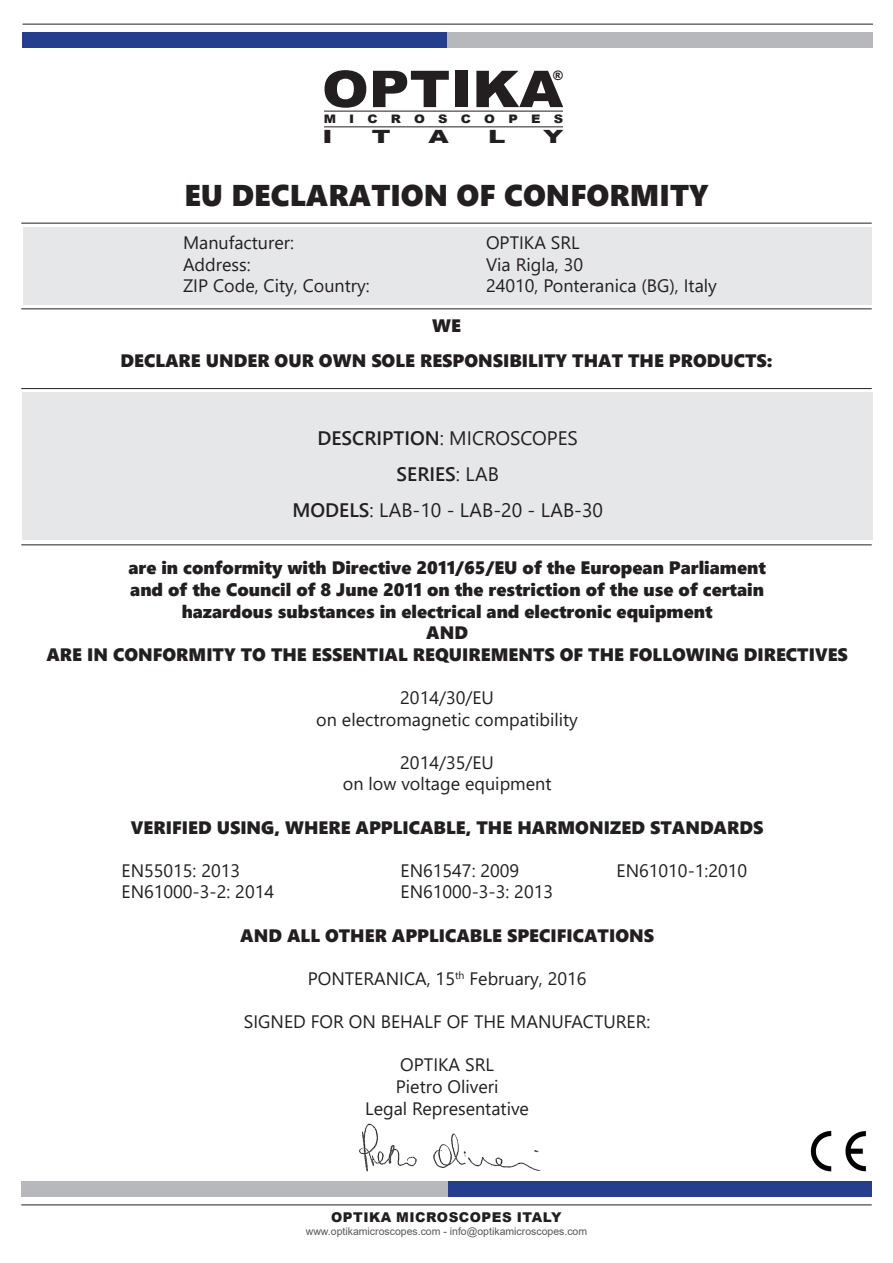
<style>
.page{position:relative;width:893px;height:1263px;background:#fff}
.page>*{position:absolute;margin:0;border:0;box-sizing:border-box;transform-origin:0 0}
.t1{font:900 50.7px "Arial";color:#231f20;scale:1.11 1}
.t2{font:30px "Segoe UI Black";color:#231f20}
.t3{font:19.5px "Segoe UI";color:#231f20}
.t4{font:600 19.5px "Segoe UI";color:#231f20}
.t5{font:900 18.3px "Arial";color:#231f20;scale:1.43 1}
.t6{font:18px "Segoe UI Black";color:#231f20}
.t7{font:18px "Segoe UI";color:#231f20}
.t8{font:900 13.5px "Arial";letter-spacing:.035em;color:#231f20}
.t9{font:900 13.05px "Arial";color:#231f20}
.t10{font:900 11.7px "Arial";letter-spacing:1.015em;color:#231f20;scale:1.11 1}
.t11{font:10.5px "Arial";color:#57585a}
.s1{font-weight:600}
.s2{font-weight:400}
</style>
<div class="page">
<div style="left:23px;top:227px;width:849px;height:77px;background:#e6e7e9"></div>
<div style="left:23px;top:392px;width:850px;height:148px;background:#e6e7e9"></div>
<hr style="left:324px;top:111px;width:239px;height:1px;background:#231f20">
<hr style="left:324px;top:126px;width:239px;height:1px;background:#231f20">
<hr style="left:21px;top:1204px;width:851px;height:1px;background:#231f20">
<hr style="left:23px;top:24px;width:850px;height:1px;background:#231f20">
<hr style="left:21px;top:223px;width:851px;height:1px;background:#231f20">
<hr style="left:21px;top:308px;width:851px;height:1px;background:#231f20">
<hr style="left:21px;top:388px;width:851px;height:1px;background:#231f20">
<hr style="left:21px;top:544px;width:851px;height:1px;background:#231f20">
<div style="left:447px;top:1181px;width:425px;height:16px;background:#253f8e"></div>
<div style="left:21px;top:1181px;width:426px;height:16px;background:#b7b8bb"></div>
<div style="left:23px;top:32px;width:424px;height:16px;background:#253f8e"></div>
<div style="left:447px;top:32px;width:426px;height:16px;background:#b7b8bb"></div>
<img style="left:810px;top:1131px;width:57px;height:41px">
<img style="left:359px;top:1123px;width:182px;height:49px">
<h1 class="t1" style="left:322px;top:52px;width:219px">OPTIKA</h1>
<p class="t10" style="left:324px;top:111px;width:217px">MICROSCOPES</p>
<p class="t9" style="left:553px;top:66px;width:12px">®</p>
<p class="t5" style="left:322px;top:123px;width:9px">I</p>
<p class="t5" style="left:372px;top:123px;width:15px">T</p>
<p class="t5" style="left:428px;top:123px;width:16px">A</p>
<p class="t5" style="left:488px;top:123px;width:14px">L</p>
<p class="t5" style="left:543px;top:123px;width:16px">Y</p>
<p class="t2" style="left:184px;top:173px;width:526px">EU DECLARATION OF CONFORMITY</p>
<p class="t7" style="left:183px;top:226px;width:112px">Manufacturer:</p>
<p class="t7" style="left:486px;top:226px;width:95px">OPTIKA SRL</p>
<p class="t7" style="left:183px;top:247px;width:69px">Address:</p>
<p class="t7" style="left:486px;top:247px;width:99px">Via Rigla, 30</p>
<p class="t7" style="left:183px;top:269px;width:188px">ZIP Code, City, Country:</p>
<p class="t7" style="left:486px;top:269px;width:232px">24010, Ponteranica (BG), Italy</p>
<p class="t6" style="left:432px;top:313px;width:30px">WE</p>
<p class="t6" style="left:120px;top:348px;width:654px">DECLARE UNDER OUR OWN SOLE RESPONSIBILITY THAT THE PRODUCTS:</p>
<p class="t3" style="left:318px;top:419px;width:262px"><span class="s1">DESCRIPTION</span>: MICROSCOPES</p>
<p class="t4" style="left:397px;top:455px;width:104px">SERIES<span class="s2">: LAB</span></p>
<p class="t3" style="left:292px;top:491px;width:312px"><span class="s1">MODELS</span>: LAB-10 - LAB-20 - LAB-30</p>
<p class="t6" style="left:128px;top:555px;width:639px">are in conformity with Directive 2011/65/EU of the European Parliament</p>
<p class="t6" style="left:130px;top:577px;width:635px">and of the Council of 8 June 2011 on the restriction of the use of certain</p>
<p class="t6" style="left:182px;top:598px;width:532px">hazardous substances in electrical and electronic equipment</p>
<p class="t6" style="left:426px;top:620px;width:43px">AND</p>
<p class="t6" style="left:46px;top:641px;width:803px">ARE IN CONFORMITY TO THE ESSENTIAL REQUIREMENTS OF THE FOLLOWING DIRECTIVES</p>
<p class="t7" style="left:400px;top:681px;width:95px">2014/30/EU</p>
<p class="t7" style="left:316px;top:702px;width:263px">on electromagnetic compatibility</p>
<p class="t7" style="left:400px;top:745px;width:95px">2014/35/EU</p>
<p class="t7" style="left:343px;top:767px;width:210px">on low voltage equipment</p>
<p class="t6" style="left:131px;top:814px;width:634px">VERIFIED USING, WHERE APPLICABLE, THE HARMONIZED STANDARDS</p>
<p class="t7" style="left:122px;top:853px;width:120px">EN55015: 2013</p>
<p class="t7" style="left:401px;top:853px;width:120px">EN61547: 2009</p>
<p class="t7" style="left:617px;top:853px;width:132px">EN61010-1:2010</p>
<p class="t7" style="left:122px;top:875px;width:154px">EN61000-3-2: 2014</p>
<p class="t7" style="left:401px;top:875px;width:154px">EN61000-3-3: 2013</p>
<p class="t6" style="left:240px;top:922px;width:415px">AND ALL OTHER APPLICABLE SPECIFICATIONS</p>
<p class="t7" style="left:308px;top:961px;width:280px">PONTERANICA, 15<sup>th</sup> February, 2016</p>
<p class="t7" style="left:244px;top:1005px;width:408px">SIGNED FOR ON BEHALF OF THE MANUFACTURER:</p>
<p class="t7" style="left:400px;top:1048px;width:95px">OPTIKA SRL</p>
<p class="t7" style="left:396px;top:1069px;width:104px">Pietro Oliveri</p>
<p class="t7" style="left:365px;top:1091px;width:165px">Legal Representative</p>
<p class="t8" style="left:331px;top:1207px;width:232px">OPTIKA MICROSCOPES ITALY</p>
<p class="t11" style="left:306px;top:1224px;width:283px">www.optikamicroscopes.com - info@optikamicroscopes.com</p>
</div>
